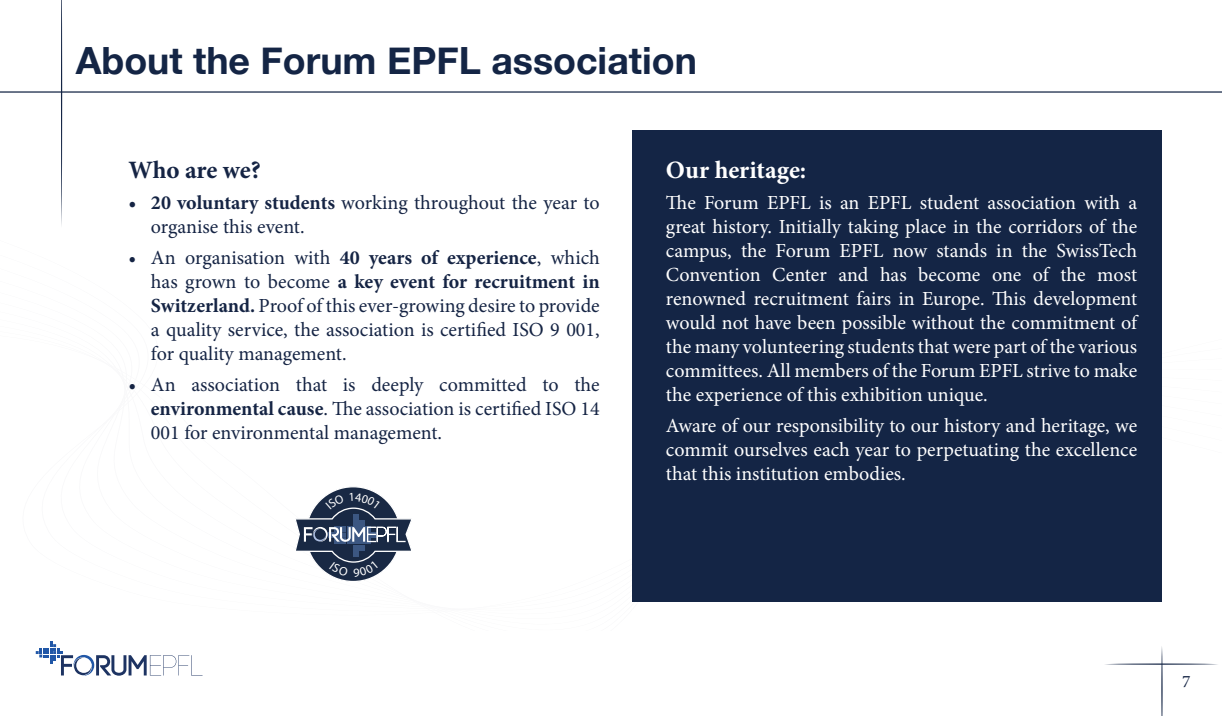
<style>
.page{position:relative;width:1222px;height:716px;background:#fff}
.page>*{position:absolute;margin:0;border:0;box-sizing:border-box;transform-origin:0 0}
.t1{font:700 37.5px "Helvetica Neue";color:#142545}
.t2{font:700 25px "Minion Pro";color:#fff}
.t3{font:700 25px "Minion Pro";letter-spacing:-.005em;color:#152444}
.t4{font:20px/24px "Minion Pro";color:#fff;text-align:justify}
.t5{font:20px/24px "Minion Pro";color:#152444;text-align:justify}
.t6{font:17.5px "Minion Pro";color:#152444}
.s1{font-weight:700}
</style>
<div class="page">
<hr style="left:0;top:91px;width:1221px;height:2px;background:#142545">
<svg style="left:36px;top:641px;width:156px;height:34px"></svg>
<svg style="left:61px;top:0;width:1px;height:226px"></svg>
<svg style="left:1105px;top:646px;width:113px;height:70px"></svg>
<div style="left:632px;top:130px;width:529px;height:471px;background:#142545"></div>
<svg style="left:306px;top:487px;width:94px;height:94px"></svg>
<svg style="left:295px;top:493px;width:116px;height:84px"></svg>
<h1 class="t1" style="left:76px;top:32px;width:622px">About the Forum EPFL association</h1>
<p class="t3" style="left:128px;top:152px;width:134px">Who are we?</p>
<p class="t5" style="left:151px;top:190px;width:450px;text-indent:-22px"><span class="s1">• 20 voluntary students</span> working throughout the year to organise this event.</p>
<p class="t5" style="left:151px;top:245px;width:450px;text-indent:-22px">• An organisation with <span class="s1">40 years of experience</span>, which has grown to become <span class="s1">a key event for recruitment in Switzerland.</span> Proof of this ever-growing desire to provide a quality service, the association is certified ISO 9 001, for quality management.</p>
<p class="t5" style="left:151px;top:373px;width:450px;text-indent:-22px">• An association that is deeply committed to the <span class="s1">environmental cause</span>. The association is certified ISO 14<br>001 for environmental management.</p>
<p class="t2" style="left:666px;top:152px;width:142px">Our heritage:</p>
<p class="t4" style="left:666px;top:190px;width:472px">The Forum EPFL is an EPFL student association with a great history. Initially taking place in the corridors of the campus, the Forum EPFL now stands in the SwissTech Convention Center and has become one of the most renowned recruitment fairs in Europe. This development would not have been possible without the commitment of the many volunteering students that were part of the various committees. All members of the Forum EPFL strive to make the experience of this exhibition unique.</p>
<p class="t4" style="left:666px;top:413px;width:472px">Aware of our responsibility to our history and heritage, we commit ourselves each year to perpetuating the excellence that this institution embodies.</p>
<p class="t6" style="left:1181px;top:670px;width:10px">7</p>
</div>
